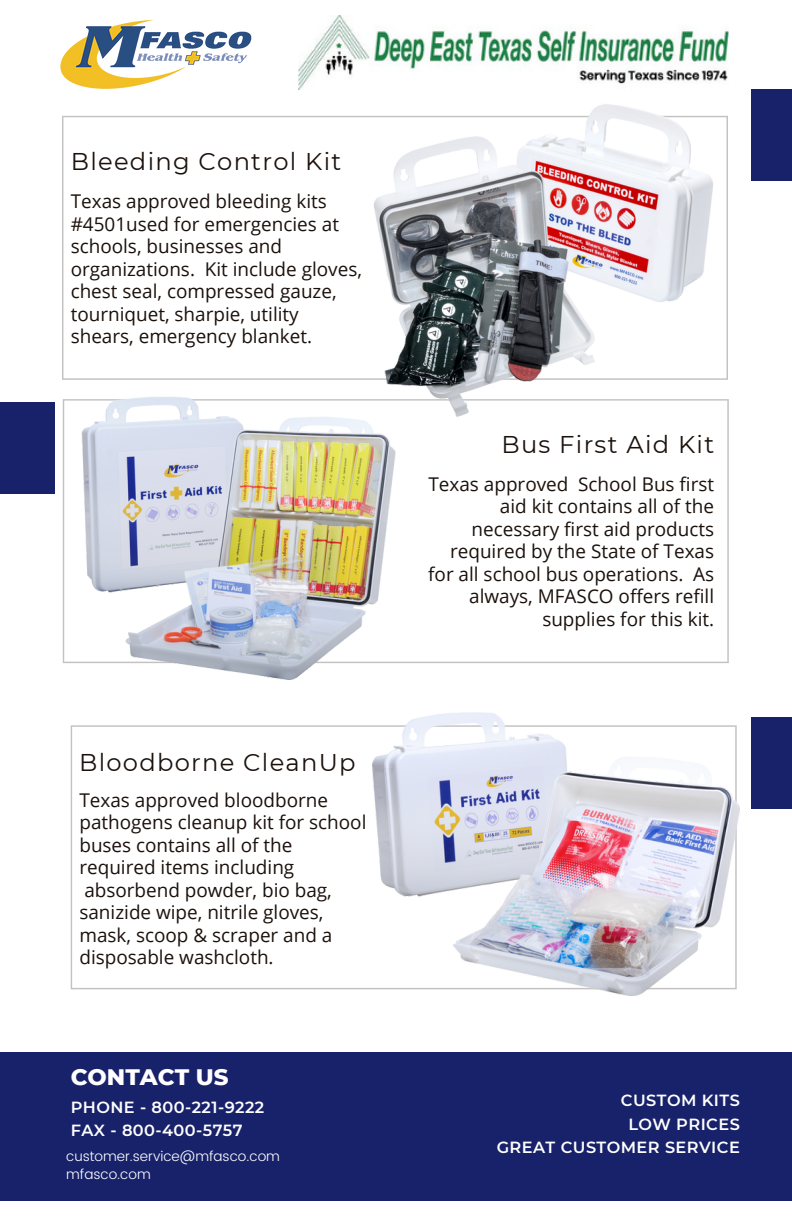
<style>
.page{position:relative;width:792px;height:1224px;background:#fff}
.page>*{position:absolute;margin:0;border:0;box-sizing:border-box;transform-origin:0 0}
.t1{font:24.2px "Montserrat";letter-spacing:.05em;color:#1b110c}
.t2{font:800 22.8px "Montserrat";color:#fff}
.t3{font:19px/22.4px "Open Sans";color:#1b110c}
.t4{font:600 16.2px "Montserrat";letter-spacing:.025em;color:#fff}
.t5{font:300 13.8px "Poppins";color:#fff}
</style>
<div class="page">
<svg style="left:62px;top:116px;width:666px;height:264px"></svg>
<div style="left:0;top:403px;width:55px;height:91px;background:#18226a"></div>
<div style="left:0;top:1052px;width:792px;height:148px;background:#18226a"></div>
<div style="left:751px;top:89px;width:41px;height:92px;background:#18226a"></div>
<div style="left:751px;top:717px;width:41px;height:92px;background:#18226a"></div>
<svg style="left:63px;top:399px;width:666px;height:264px"></svg>
<svg style="left:71px;top:725px;width:301px;height:264px"></svg>
<img style="left:372px;top:104px;width:342px;height:327px">
<img style="left:79px;top:363px;width:317px;height:316px">
<img style="left:372px;top:653px;width:368px;height:343px">
<img style="left:60px;top:19px;width:192px;height:70px">
<img style="left:298px;top:16px;width:431px;height:73px">
<p class="t1" style="left:71px;top:147px;width:272px">Bleeding Control Kit</p>
<p class="t3" style="left:71px;top:190px;width:293px">Texas approved bleeding kits #4501used for emergencies at schools, businesses and organizations. Kit include gloves, chest seal, compressed gauze, tourniquet, sharpie, utility shears, emergency blanket.</p>
<p class="t1" style="left:79px;top:747px;width:278px">Bloodborne CleanUp</p>
<p class="t3" style="left:79px;top:788px;width:289px">Texas approved bloodborne pathogens cleanup kit for school buses contains all of the required items including absorbend powder, bio bag, sanizide wipe, nitrile gloves, mask, scoop &amp; scraper and a disposable washcloth.</p>
<p class="t2" style="left:71px;top:1063px;width:159px">CONTACT US</p>
<p class="t4" style="left:71px;top:1097px;width:195px">PHONE - 800-221-9222</p>
<p class="t4" style="left:71px;top:1120px;width:173px">FAX - 800-400-5757</p>
<p class="t5" style="left:66px;top:1148px;width:215px">customer.service@mfasco.com</p>
<p class="t5" style="left:66px;top:1166px;width:86px">mfasco.com</p>
<p class="t1" style="left:502px;top:430px;width:214px">Bus First Aid Kit</p>
<p class="t3" style="left:428px;top:472px;width:288px;text-align:right">Texas approved School Bus first aid kit contains all of the necessary first aid products required by the State of Texas for all school bus operations. As always, MFASCO offers refill supplies for this kit.</p>
<p class="t4" style="left:621px;top:1091px;width:120px">CUSTOM KITS</p>
<p class="t4" style="left:628px;top:1114px;width:113px">LOW PRICES</p>
<p class="t4" style="left:497px;top:1137px;width:245px">GREAT CUSTOMER SERVICE</p>
</div>
